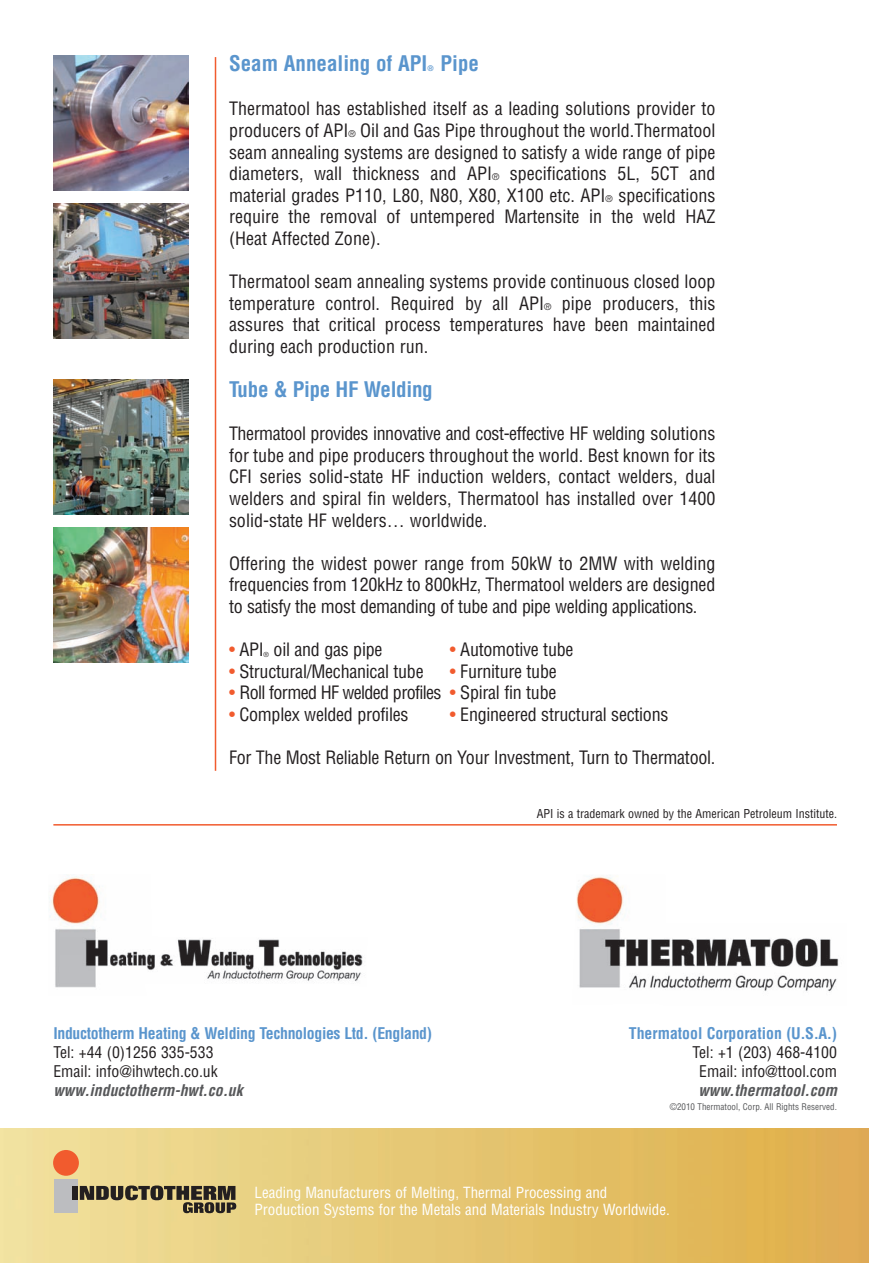
<style>
.page{position:relative;width:869px;height:1263px;background:#fff}
.page>*{position:absolute;margin:0;border:0;box-sizing:border-box;transform-origin:0 0}
.t1{font:700 condensed 21px "Helvetica";color:#5a95cd}
.t2{font:condensed 18px/21.6px "Helvetica";letter-spacing:-.015em;color:#231f20;text-align:justify}
.t3{font:condensed 18px "Helvetica";letter-spacing:-.035em;color:#231f20}
.t4{font:condensed 15.75px/18.9px "Helvetica";color:#231f20;text-align:center}
.t5{font:700 condensed 15.75px "Helvetica";letter-spacing:-.02em;color:#5a95cd}
.t6{font:italic 700 condensed 15.75px "Helvetica";color:#57585a}
.t7{font:700 condensed 15.75px "Helvetica";color:#5a95cd}
.t8{font:condensed 15px/16.5px "Helvetica";color:#fff}
.t9{font:condensed 12px "Helvetica";color:#231f20}
.t10{font:condensed 9px "Helvetica";color:#57585a}
.t11{font:700 condensed 7.5px "Helvetica";color:#5a95cd}
.t12{font:condensed 6.75px "Helvetica";color:#231f20}
.s1{font-size:9px}
.s2{color:#f15b2e}
</style>
<div class="page">
<img style="left:49px;top:876px;width:314px;height:112px">
<img style="left:0;top:1129px;width:868px;height:133px">
<div style="left:53px;top:1150px;width:26px;height:25px;background:#f15b2e;border-radius:50%"></div>
<div style="left:54px;top:1179px;width:24px;height:34px;background:#bcbdc0"></div>
<div style="left:72px;top:1185px;width:6px;height:14px;background:#231f20"></div>
<svg style="left:80px;top:1185px;width:156px;height:28px"></svg>
<img style="left:576px;top:876px;width:263px;height:116px">
<hr style="left:215px;top:57px;width:1px;height:714px;background:#f15b2e">
<hr style="left:53px;top:824px;width:783px;height:1px;background:#f15b2e">
<img style="left:53px;top:56px;width:136px;height:134px">
<img style="left:53px;top:204px;width:135px;height:135px">
<img style="left:53px;top:379px;width:135px;height:135px">
<img style="left:53px;top:528px;width:135px;height:135px">
<p class="t1" style="left:229px;top:55px;width:200px">Seam Annealing of API</p>
<p class="t11" style="left:427px;top:66px;width:8px">®</p>
<p class="t1" style="left:440px;top:55px;width:40px">Pipe</p>
<p class="t2" style="left:229px;top:99px;width:488px">Thermatool has established itself as a leading solutions provider to producers of API<span class="s1">®</span> Oil and Gas Pipe throughout the world.Thermatool seam annealing systems are designed to satisfy a wide range of pipe diameters, wall thickness and API<span class="s1">®</span> specifications 5L, 5CT and material grades P110, L80, N80, X80, X100 etc. API<span class="s1">®</span> specifications require the removal of untempered Martensite in the weld HAZ (Heat Affected Zone).</p>
<p class="t2" style="left:229px;top:272px;width:488px">Thermatool seam annealing systems provide continuous closed loop temperature control. Required by all API<span class="s1">®</span> pipe producers, this assures that critical process temperatures have been maintained during each production run.</p>
<p class="t1" style="left:229px;top:381px;width:205px">Tube &amp; Pipe HF Welding</p>
<p class="t2" style="left:229px;top:424px;width:488px">Thermatool provides innovative and cost-effective HF welding solutions for tube and pipe producers throughout the world. Best known for its CFI series solid-state HF induction welders, contact welders, dual welders and spiral fin welders, Thermatool has installed over 1400 solid-state HF welders… worldwide.</p>
<p class="t2" style="left:229px;top:554px;width:488px">Offering the widest power range from 50kW to 2MW with welding frequencies from 120kHz to 800kHz, Thermatool welders are designed to satisfy the most demanding of tube and pipe welding applications.</p>
<p class="t2" style="left:229px;top:640px;width:36px"><span class="s2">•</span> API</p>
<p class="t12" style="left:263px;top:652px;width:7px">®</p>
<p class="t2" style="left:273px;top:640px;width:110px">oil and gas pipe</p>
<p class="t2" style="left:450px;top:640px;width:125px"><span class="s2">•</span> Automotive tube</p>
<p class="t2" style="left:229px;top:662px;width:196px"><span class="s2">•</span> Structural/Mechanical tube</p>
<p class="t2" style="left:450px;top:662px;width:108px"><span class="s2">•</span> Furniture tube</p>
<p class="t3" style="left:229px;top:686px;width:329px"><span class="s2">•</span> Roll formed HF welded profiles <span class="s2">•</span> Spiral fin tube</p>
<p class="t2" style="left:229px;top:705px;width:181px"><span class="s2">•</span> Complex welded profiles</p>
<p class="t2" style="left:450px;top:705px;width:220px"><span class="s2">•</span> Engineered structural sections</p>
<p class="t2" style="left:229px;top:748px;width:487px">For The Most Reliable Return on Your Investment, Turn to Thermatool.</p>
<p class="t5" style="left:53px;top:1027px;width:380px">Inductotherm Heating &amp; Welding Technologies Ltd. (England)</p>
<p class="t4" style="left:53px;top:1044px;width:166px;text-align:left">Tel: +44 (0)1256 335-533<br>Email: info@ihwtech.co.uk</p>
<p class="t6" style="left:53px;top:1084px;width:191px">www.inductotherm-hwt.co.uk</p>
<p class="t9" style="left:536px;top:809px;width:301px">API is a trademark owned by the American Petroleum Institute.</p>
<p class="t7" style="left:628px;top:1027px;width:209px">Thermatool Corporation (U.S.A.)</p>
<p class="t4" style="left:692px;top:1044px;width:146px">Tel: +1 (203) 468-4100<br>Email: info@ttool.com</p>
<p class="t6" style="left:698px;top:1084px;width:140px">www.thermatool.com</p>
<p class="t10" style="left:669px;top:1103px;width:168px">©2010 Thermatool, Corp. All Rights Reserved.</p>
<p class="t8" style="left:254px;top:1185px;width:416px">Leading Manufacturers of Melting, Thermal Processing and<br>Production Systems for the Metals and Materials Industry Worldwide.</p>
</div>
